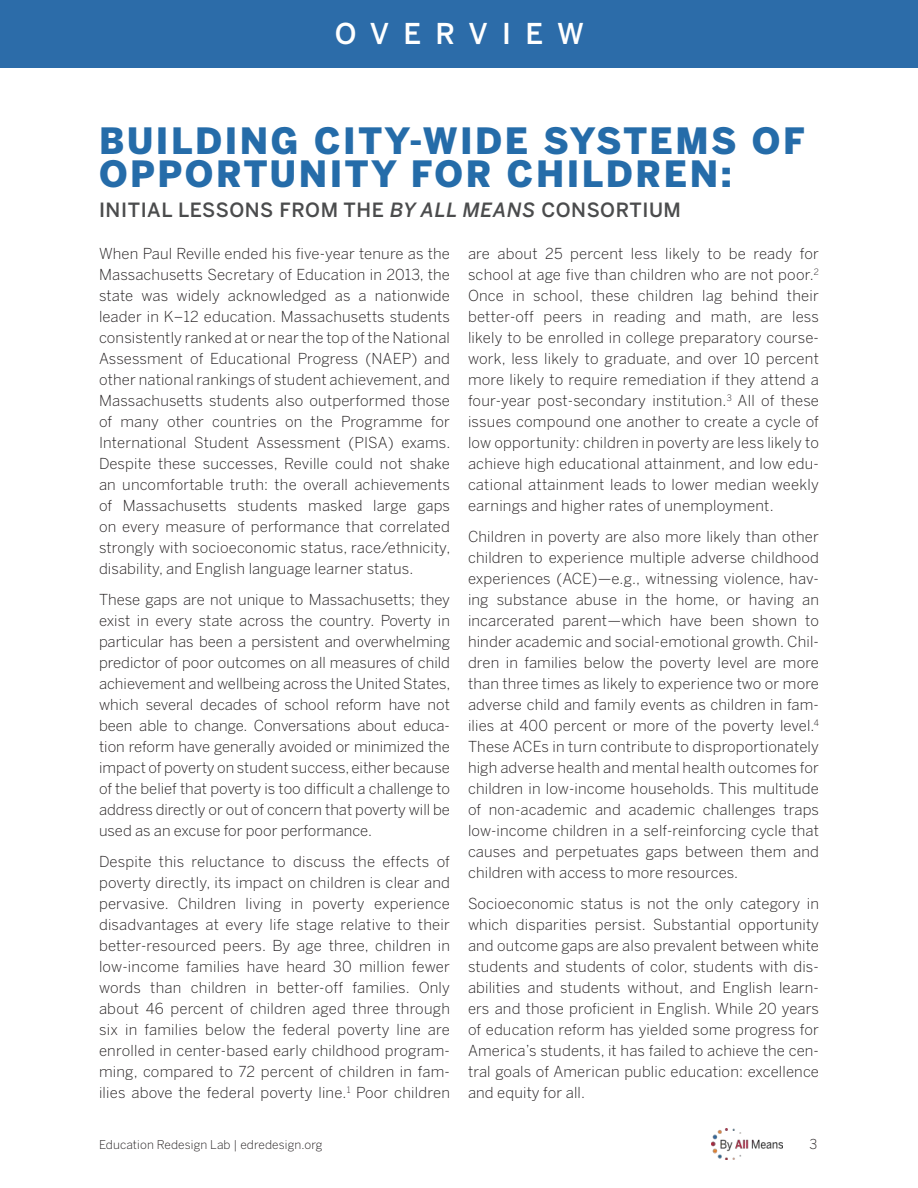
<style>
.page{position:relative;width:918px;height:1188px;background:#fff}
.page>*{position:absolute;margin:0;border:0;box-sizing:border-box;transform-origin:0 0}
.t1{font:900 36px/33px "Benton Sans";letter-spacing:.07em;color:#256ca9}
.t2{font:500 28.5px "Benton Sans";letter-spacing:.5em;color:#fff}
.t3{font:500 19.5px "Benton Sans";letter-spacing:.03em;color:#4b4c4d}
.t4{font:300 15px/21px "Benton Sans";letter-spacing:.01em;color:#231f20;text-align:justify}
.t5{font:300 13.5px "Benton Sans";color:#231f20}
.t6{font:300 12px "Benton Sans";letter-spacing:.01em;color:#231f20}
.s1{font-style:italic}
</style>
<div class="page">
<div style="left:0;top:0;width:918px;height:68px;background:#2c6ca9"></div>
<img style="left:712px;top:1128px;width:70px;height:32px">
<h2 class="t2" style="left:335px;top:17px;width:251px">OVERVIEW</h2>
<h1 class="t1" style="left:99px;top:124px;width:707px">BUILDING CITY-WIDE SYSTEMS OF<br>OPPORTUNITY FOR CHILDREN:</h1>
<h3 class="t3" style="left:99px;top:199px;width:584px">INITIAL LESSONS FROM THE <span class="s1">BY ALL MEANS</span> CONSORTIUM</h3>
<p class="t4" style="left:99px;top:243px;width:353px">When Paul Reville ended his five-year tenure as the Massachusetts Secretary of Education in 2013, the state was widely acknowledged as a nationwide leader in K–12 education. Massachusetts students consistently ranked at or near the top of the National Assessment of Educational Progress (NAEP) and other national rankings of student achievement, and Massachusetts students also outperformed those of many other countries on the Programme for International Student Assessment (PISA) exams.<br>Despite these successes, Reville could not shake an uncomfortable truth: the overall achievements of Massachusetts students masked large gaps on every measure of performance that correlated strongly with socioeconomic status, race/ethnicity, disability, and English language learner status.</p>
<p class="t4" style="left:99px;top:589px;width:353px">These gaps are not unique to Massachusetts; they exist in every state across the country. Poverty in particular has been a persistent and overwhelming predictor of poor outcomes on all measures of child achievement and wellbeing across the United States, which several decades of school reform have not been able to change. Conversations about educa&shy;tion reform have generally avoided or minimized the impact of poverty on student success, either because of the belief that poverty is too difficult a challenge to address directly or out of concern that poverty will be used as an excuse for poor performance.</p>
<p class="t4" style="left:99px;top:851px;width:353px">Despite this reluctance to discuss the effects of poverty directly, its impact on children is clear and pervasive. Children living in poverty experience disadvantages at every life stage relative to their better-resourced peers. By age three, children in low-income families have heard 30 million fewer words than children in better-off families. Only about 46 percent of children aged three through six in families below the federal poverty line are enrolled in center-based early childhood program&shy;ming, compared to 72 percent of children in fam&shy;ilies above the federal poverty line.<sup>1</sup> Poor children</p>
<p class="t4" style="left:468px;top:243px;width:353px">are about 25 percent less likely to be ready for school at age five than children who are not poor.<sup>2<br></sup>Once in school, these children lag behind their better-off peers in reading and math, are less likely to be enrolled in college preparatory course&shy;work, less likely to graduate, and over 10 percent more likely to require remediation if they attend a four-year post-secondary institution.<sup>3</sup> All of these issues compound one another to create a cycle of low opportunity: children in poverty are less likely to achieve high educational attainment, and low edu&shy;cational attainment leads to lower median weekly earnings and higher rates of unemployment.</p>
<p class="t4" style="left:468px;top:526px;width:353px">Children in poverty are also more likely than other children to experience multiple adverse childhood experiences (ACE)—e.g., witnessing violence, hav&shy;ing substance abuse in the home, or having an incarcerated parent—which have been shown to hinder academic and social-emotional growth. Chil&shy;dren in families below the poverty level are more than three times as likely to experience two or more adverse child and family events as children in fam&shy;ilies at 400 percent or more of the poverty level.<sup>4<br></sup>These ACEs in turn contribute to disproportionately high adverse health and mental health outcomes for children in low-income households. This multitude of non-academic and academic challenges traps low-income children in a self-reinforcing cycle that causes and perpetuates gaps between them and children with access to more resources.</p>
<p class="t4" style="left:468px;top:893px;width:353px">Socioeconomic status is not the only category in which disparities persist. Substantial opportunity and outcome gaps are also prevalent between white students and students of color, students with dis&shy;abilities and students without, and English learn&shy;ers and those proficient in English. While 20 years of education reform has yielded some progress for America’s students, it has failed to achieve the cen&shy;tral goals of American public education: excellence and equity for all.</p>
<p class="t6" style="left:99px;top:1138px;width:225px">Education Redesign Lab | edredesign.org</p>
<p class="t5" style="left:810px;top:1136px;width:9px">3</p>
</div>
